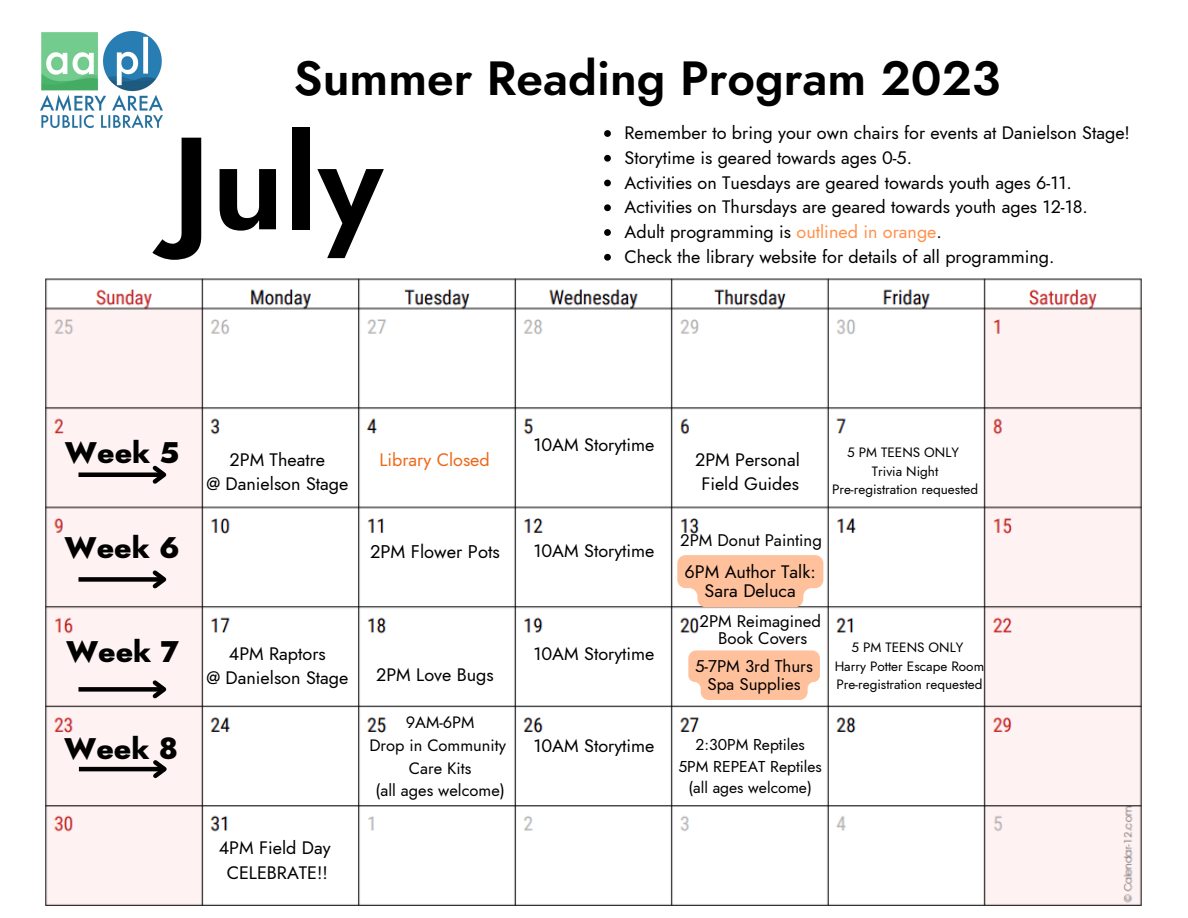
<style>
.page{position:relative;width:1188px;height:918px;background:#fff}
.page>*{position:absolute;margin:0;border:0;box-sizing:border-box;transform-origin:0 0}
.t1{font:130.95px "Jost Semi";color:#000}
.t2{font:48px "Jost Semi";color:#000}
.t3{font:800 29.7px "Jost";color:#000}
.t4{font:18.3px "Jost";color:#000}
.t5{font:18px "Jost";color:#000}
.t6{font:18px "Jost";color:#ef6819}
.t7{font:16.95px "Jost";color:#000}
.t8{font:16.8px "Jost";color:#000}
.t9{font:16.5px "Jost";color:#000}
.t10{font:15.75px "Jost";color:#000}
.t11{font:13.5px "Jost";color:#000}
.s1{color:#ff914d}
</style>
<div class="page">
<img style="left:40px;top:31px;width:123px;height:96px">
<img style="left:45px;top:278px;width:1097px;height:628px">
<svg style="left:688px;top:650px;width:132px;height:50px;background:#ffc6a4"></svg>
<svg style="left:677px;top:555px;width:146px;height:52px;background:#fdc6a5"></svg>
<div style="left:79px;top:472px;width:85px;height:5px;background:#000"></div>
<svg style="left:149px;top:462px;width:23px;height:26px"></svg>
<div style="left:79px;top:577px;width:85px;height:5px;background:#000"></div>
<svg style="left:149px;top:566px;width:23px;height:26px"></svg>
<div style="left:79px;top:687px;width:85px;height:5px;background:#000"></div>
<svg style="left:149px;top:676px;width:23px;height:26px"></svg>
<hr style="left:79px;top:767px;width:85px;height:4px;background:#000">
<svg style="left:149px;top:756px;width:23px;height:26px"></svg>
<svg style="left:604px;top:130px;width:7px;height:7px"></svg>
<svg style="left:604px;top:155px;width:7px;height:7px"></svg>
<svg style="left:604px;top:180px;width:7px;height:6px"></svg>
<svg style="left:604px;top:204px;width:7px;height:7px"></svg>
<svg style="left:604px;top:229px;width:7px;height:7px"></svg>
<svg style="left:604px;top:254px;width:7px;height:7px"></svg>
<p class="t2" style="left:294px;top:44px;width:708px">Summer Reading Program 2023</p>
<p class="t1" style="left:172px;top:89px;width:213px">July</p>
<p class="t5" style="left:625px;top:120px;width:507px">Remember to bring your own chairs for events at Danielson Stage!</p>
<p class="t5" style="left:625px;top:145px;width:289px">Storytime is geared towards ages 0-5.</p>
<p class="t5" style="left:625px;top:169px;width:449px">Activities on Tuesdays are geared towards youth ages 6-11.</p>
<p class="t5" style="left:625px;top:194px;width:465px">Activities on Thursdays are geared towards youth ages 12-18.</p>
<p class="t5" style="left:625px;top:219px;width:319px">Adult programming is <span class="s1">outlined in orange</span>.</p>
<p class="t5" style="left:625px;top:244px;width:431px">Check the library website for details of all programming.</p>
<p class="t3" style="left:65px;top:431px;width:116px">Week 5</p>
<p class="t5" style="left:230px;top:446px;width:97px">2PM Theatre</p>
<p class="t5" style="left:206px;top:471px;width:144px">@ Danielson Stage</p>
<p class="t6" style="left:379px;top:446px;width:112px">Library Closed</p>
<p class="t5" style="left:533px;top:431px;width:123px">10AM Storytime</p>
<p class="t5" style="left:695px;top:446px;width:106px">2PM Personal</p>
<p class="t5" style="left:701px;top:471px;width:99px">Field Guides</p>
<p class="t11" style="left:847px;top:443px;width:113px">5 PM TEENS ONLY</p>
<p class="t11" style="left:872px;top:461px;width:68px">Trivia Night</p>
<p class="t11" style="left:832px;top:480px;width:148px">Pre-registration requested</p>
<p class="t3" style="left:65px;top:526px;width:117px">Week 6</p>
<p class="t4" style="left:370px;top:538px;width:131px">2PM Flower Pots</p>
<p class="t5" style="left:533px;top:538px;width:123px">10AM Storytime</p>
<p class="t8" style="left:680px;top:528px;width:143px">2PM Donut Painting</p>
<p class="t5" style="left:685px;top:559px;width:133px">6PM Author Talk:</p>
<p class="t5" style="left:705px;top:578px;width:93px">Sara Deluca</p>
<p class="t3" style="left:66px;top:631px;width:115px">Week 7</p>
<p class="t5" style="left:229px;top:640px;width:98px">4PM Raptors</p>
<p class="t5" style="left:206px;top:665px;width:144px">@ Danielson Stage</p>
<p class="t5" style="left:376px;top:662px;width:119px">2PM Love Bugs</p>
<p class="t5" style="left:533px;top:640px;width:123px">10AM Storytime</p>
<p class="t8" style="left:699px;top:609px;width:123px">2PM Reimagined</p>
<p class="t8" style="left:718px;top:626px;width:91px">Book Covers</p>
<p class="t7" style="left:695px;top:654px;width:119px">5-7PM 3rd Thurs</p>
<p class="t7" style="left:707px;top:672px;width:95px">Spa Supplies</p>
<p class="t11" style="left:852px;top:638px;width:113px">5 PM TEENS ONLY</p>
<p class="t11" style="left:835px;top:656px;width:151px">Harry Potter Escape Room</p>
<p class="t11" style="left:836px;top:675px;width:148px">Pre-registration requested</p>
<p class="t3" style="left:64px;top:727px;width:115px">Week 8</p>
<p class="t9" style="left:406px;top:711px;width:70px">9AM-6PM</p>
<p class="t9" style="left:369px;top:733px;width:138px">Drop in Community</p>
<p class="t9" style="left:409px;top:756px;width:64px">Care Kits</p>
<p class="t9" style="left:375px;top:779px;width:131px">(all ages welcome)</p>
<p class="t5" style="left:533px;top:733px;width:123px">10AM Storytime</p>
<p class="t10" style="left:696px;top:733px;width:111px">2:30PM Reptiles</p>
<p class="t10" style="left:678px;top:755px;width:145px">5PM REPEAT Reptiles</p>
<p class="t10" style="left:688px;top:776px;width:125px">(all ages welcome)</p>
<p class="t5" style="left:219px;top:835px;width:113px">4PM Field Day</p>
<p class="t5" style="left:227px;top:860px;width:103px">CELEBRATE!!</p>
</div>
